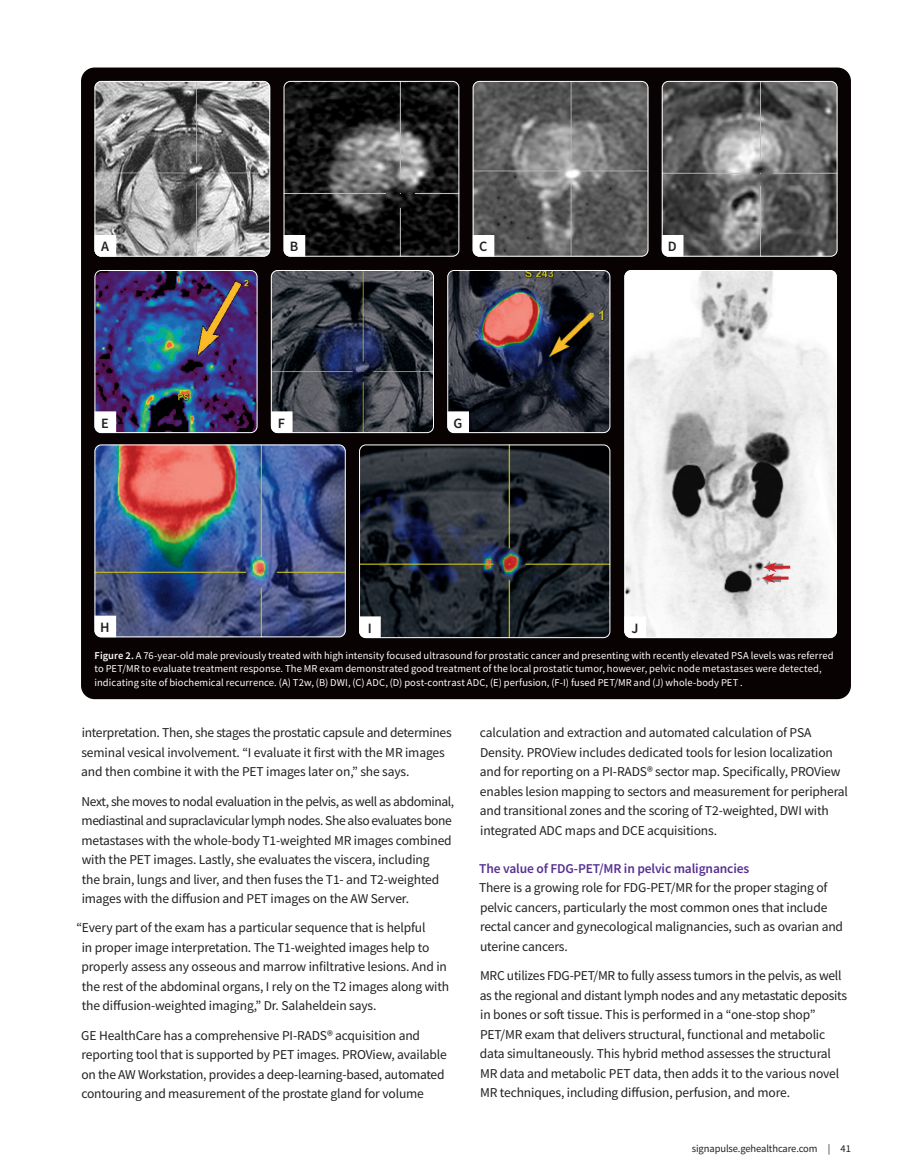
<style>
.page{position:relative;width:905px;height:1175px;background:#fff}
.page>*{position:absolute;margin:0;border:0;box-sizing:border-box;transform-origin:0 0}
.A_B_C_D_Labels{font:600 14.25px "Source Sans Pro";color:#231f20}
.Body_Copy{font:13.5px/19.5px "Source Sans Pro";letter-spacing:-.01em;color:#231f20}
.Subhead{font:600 13.5px "Source Sans Pro";letter-spacing:-.01em;color:#583092}
.Figure_Copy{font:10.5px/13.5px "Source Sans Pro";letter-spacing:.005em;color:#fff}
.t1{font:10.5px "Source Sans Pro";letter-spacing:-.01em;color:#231f20}
.s1{font-weight:600}
</style>
<div class="page">
<div style="left:81px;top:68px;width:769px;height:631px;background:#080302;border-radius:14px"></div>
<img style="left:662px;top:81px;width:175px;height:175px">
<div style="left:662px;top:81px;width:175px;height:175px;border:1px solid #fff;border-radius:6px"></div>
<svg style="left:662px;top:235px;width:21px;height:21px"></svg>
<img style="left:96px;top:81px;width:174px;height:175px">
<div style="left:94px;top:81px;width:176px;height:175px;border:1px solid #fff;border-radius:6px"></div>
<img style="left:474px;top:81px;width:174px;height:175px">
<div style="left:472px;top:81px;width:176px;height:175px;border:1px solid #fff;border-radius:6px"></div>
<img style="left:284px;top:81px;width:175px;height:175px">
<div style="left:284px;top:81px;width:175px;height:175px;border:1px solid #fff;border-radius:6px"></div>
<svg style="left:94px;top:235px;width:22px;height:21px"></svg>
<svg style="left:472px;top:235px;width:22px;height:21px"></svg>
<svg style="left:284px;top:235px;width:21px;height:21px"></svg>
<img style="left:271px;top:270px;width:163px;height:163px">
<div style="left:271px;top:270px;width:163px;height:163px;border:1px solid #fff;border-radius:6px"></div>
<img style="left:449px;top:270px;width:161px;height:163px">
<div style="left:447px;top:270px;width:163px;height:163px;border:1px solid #fff;border-radius:6px"></div>
<img style="left:96px;top:270px;width:161px;height:163px">
<div style="left:94px;top:270px;width:163px;height:163px;border:1px solid #fff;border-radius:6px"></div>
<img style="left:96px;top:446px;width:249px;height:191px">
<div style="left:94px;top:444px;width:251px;height:193px;border:1px solid #fff;border-radius:6px"></div>
<img style="left:361px;top:446px;width:249px;height:192px">
<div style="left:359px;top:444px;width:251px;height:194px;border:1px solid #fff;border-radius:6px"></div>
<svg style="left:94px;top:615px;width:22px;height:22px"></svg>
<svg style="left:359px;top:616px;width:22px;height:22px"></svg>
<img style="left:626px;top:270px;width:210px;height:368px">
<div style="left:624px;top:270px;width:212px;height:368px;border:1px solid #fff;border-radius:6px"></div>
<hr style="left:772px;top:565px;width:18px;height:3px;background:#d1232a">
<hr style="left:770px;top:576px;width:18px;height:3px;background:#d1232a">
<svg style="left:761px;top:562px;width:15px;height:21px"></svg>
<svg style="left:624px;top:616px;width:22px;height:22px"></svg>
<svg style="left:271px;top:411px;width:21px;height:22px"></svg>
<svg style="left:447px;top:411px;width:22px;height:22px"></svg>
<svg style="left:94px;top:411px;width:22px;height:22px"></svg>
<p class="A_B_C_D_Labels" style="left:101px;top:237px;width:9px">A</p>
<p class="A_B_C_D_Labels" style="left:290px;top:237px;width:10px">B</p>
<p class="A_B_C_D_Labels" style="left:479px;top:237px;width:10px">C</p>
<p class="A_B_C_D_Labels" style="left:668px;top:237px;width:10px">D</p>
<p class="A_B_C_D_Labels" style="left:101px;top:413px;width:9px">E</p>
<p class="A_B_C_D_Labels" style="left:278px;top:413px;width:9px">F</p>
<p class="A_B_C_D_Labels" style="left:453px;top:413px;width:10px">G</p>
<p class="A_B_C_D_Labels" style="left:100px;top:617px;width:11px">H</p>
<p class="A_B_C_D_Labels" style="left:367px;top:618px;width:6px">I</p>
<p class="A_B_C_D_Labels" style="left:631px;top:618px;width:9px">J</p>
<p class="Figure_Copy" style="left:94px;top:648px;width:740px"><span class="s1">Figure 2.</span> A 76-year-old male previously treated with high intensity focused ultrasound for prostatic cancer and presenting with recently elevated PSA levels was referred to PET/MR to evaluate treatment response. The MR exam demonstrated good treatment of the local prostatic tumor, however, pelvic node metastases were detected, indicating site of biochemical recurrence. (A) T2w, (B) DWI, (C) ADC, (D) post-contrast ADC, (E) perfusion, (F-I) fused PET/MR and (J) whole-body PET .</p>
<p class="Body_Copy" style="left:81px;top:723px;width:372px">interpretation. Then, she stages the prostatic capsule and determines seminal vesical involvement. “I evaluate it first with the MR images and then combine it with the PET images later on,” she says.</p>
<p class="Body_Copy" style="left:81px;top:791px;width:374px">Next, she moves to nodal evaluation in the pelvis, as well as abdominal, mediastinal and supraclavicular lymph nodes. She also evaluates bone metastases with the whole-body T1-weighted MR images combined with the PET images. Lastly, she evaluates the viscera, including<br>the brain, lungs and liver, and then fuses the T1- and T2-weighted images with the diffusion and PET images on the AW Server.</p>
<p class="Body_Copy" style="left:81px;top:918px;width:369px;text-indent:-5px">“Every part of the exam has a particular sequence that is helpful<br>in proper image interpretation. The T1-weighted images help to properly assess any osseous and marrow infiltrative lesions. And in the rest of the abdominal organs, I rely on the T2 images along with the diffusion-weighted imaging,” Dr. Salaheldein says.</p>
<p class="Body_Copy" style="left:81px;top:1025px;width:367px">GE HealthCare has a comprehensive PI-RADS® acquisition and reporting tool that is supported by PET images. PROView, available on the AW Workstation, provides a deep-learning-based, automated contouring and measurement of the prostate gland for volume</p>
<p class="Body_Copy" style="left:480px;top:723px;width:370px">calculation and extraction and automated calculation of PSA Density. PROView includes dedicated tools for lesion localization and for reporting on a PI-RADS® sector map. Specifically, PROView enables lesion mapping to sectors and measurement for peripheral and transitional zones and the scoring of T2-weighted, DWI with integrated ADC maps and DCE acquisitions.</p>
<p class="Subhead" style="left:479px;top:859px;width:271px">The value of FDG-PET/MR in pelvic malignancies</p>
<p class="Body_Copy" style="left:479px;top:878px;width:365px">There is a growing role for FDG-PET/MR for the proper staging of pelvic cancers, particularly the most common ones that include rectal cancer and gynecological malignancies, such as ovarian and uterine cancers.</p>
<p class="Body_Copy" style="left:480px;top:965px;width:369px">MRC utilizes FDG-PET/MR to fully assess tumors in the pelvis, as well as the regional and distant lymph nodes and any metastatic deposits in bones or soft tissue. This is performed in a “one-stop shop” PET/MR exam that delivers structural, functional and metabolic data simultaneously. This hybrid method assesses the structural MR data and metabolic PET data, then adds it to the various novel MR techniques, including diffusion, perfusion, and more.</p>
<p class="t1" style="left:692px;top:1142px;width:160px">signapulse.gehealthcare.com | 41</p>
</div>
